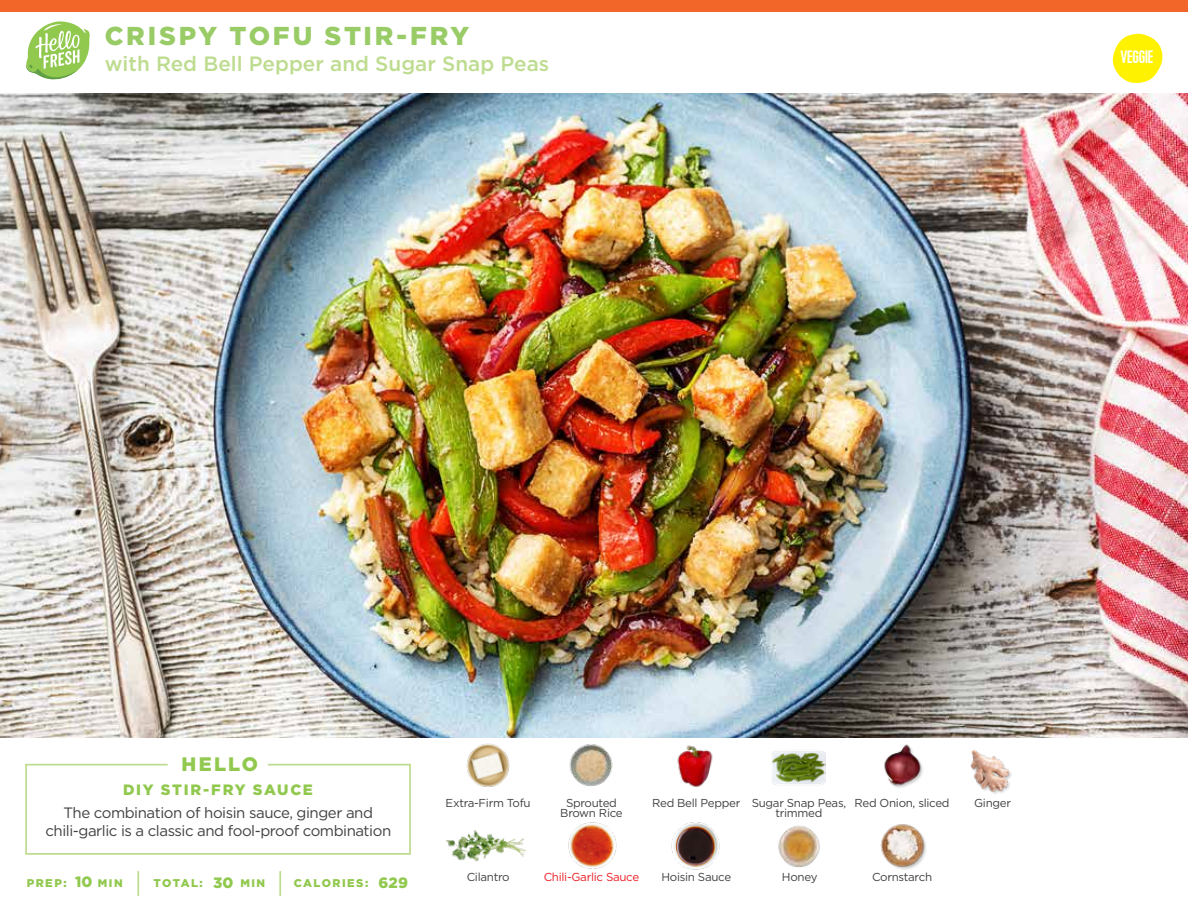
<style>
.page{position:relative;width:1188px;height:918px;background:#fff}
.page>*{position:absolute;margin:0;border:0;box-sizing:border-box;transform-origin:0 0}
.t1{font:900 25.8px "Gotham";letter-spacing:.105em;color:#9c6}
.t2{font:500 20.7px "Gotham";color:#bedc8f}
.t3{font:900 19.5px "Gotham";letter-spacing:.105em;color:#91c84e}
.t4{font:18px "Kapra";letter-spacing:-.01em;color:#fff}
.t5{font:15px/18px "Gotham";letter-spacing:-.03em;color:#414042;text-align:center}
.t6{font:900 15px "Gotham";letter-spacing:.1em;color:#91c84e}
.t7{font:11.55px/10.5px "Gotham";letter-spacing:-.025em;color:#414042;text-align:center}
.t8{font:11.55px "Gotham";letter-spacing:-.025em;color:#ed1d24}
.t9{font:900 11.25px "Gotham";letter-spacing:.125em;color:#91c84e}
.t10{font:900 10.95px "Gotham";letter-spacing:.135em;color:#91c84e}
</style>
<div class="page">
<div style="left:0;top:0;width:1188px;height:12px;background:#f26729"></div>
<img style="left:0;top:93px;width:1188px;height:644px">
<svg style="left:25px;top:763px;width:386px;height:92px"></svg>
<img style="left:466px;top:743px;width:44px;height:44px">
<img style="left:445px;top:829px;width:81px;height:33px">
<img style="left:677px;top:745px;width:36px;height:43px">
<img style="left:671px;top:822px;width:49px;height:47px">
<img style="left:568px;top:822px;width:49px;height:47px">
<img style="left:778px;top:825px;width:42px;height:43px">
<img style="left:772px;top:751px;width:54px;height:34px">
<hr style="left:137px;top:871px;width:2px;height:25px;background:#bedc8f">
<hr style="left:279px;top:871px;width:2px;height:25px;background:#bedc8f">
<svg style="left:1112px;top:33px;width:51px;height:50px"></svg>
<div style="left:1120px;top:51px;width:35px;height:16px;background:#fff200"></div>
<img style="left:564px;top:737px;width:55px;height:50px">
<img style="left:884px;top:744px;width:39px;height:44px">
<div style="left:881px;top:824px;width:46px;height:47px;background:#000;opacity:.2"></div>
<img style="left:880px;top:824px;width:47px;height:44px">
<div style="left:971px;top:750px;width:42px;height:45px;background:#000;opacity:.2"></div>
<img style="left:970px;top:749px;width:43px;height:43px">
<svg style="left:26px;top:21px;width:64px;height:59px"></svg>
<h1 class="t1" style="left:105px;top:21px;width:366px">CRISPY TOFU STIR-FRY</h1>
<h2 class="t2" style="left:105px;top:50px;width:446px">with Red Bell Pepper and Sugar Snap Peas</h2>
<h3 class="t4" style="left:1120px;top:47px;width:35px">VEGGIE</h3>
<h3 class="t3" style="left:182px;top:752px;width:78px">HELLO</h3>
<p class="t6" style="left:123px;top:781px;width:191px">DIY STIR-FRY SAUCE</p>
<p class="t5" style="left:45px;top:803px;width:347px">The combination of hoisin sauce, ginger and chili-garlic is a classic and fool-proof combination</p>
<p class="t6" style="left:75px;top:873px;width:19px">10</p>
<p class="t6" style="left:213px;top:874px;width:22px">30</p>
<p class="t9" style="left:27px;top:877px;width:41px">PREP:</p>
<p class="t10" style="left:98px;top:877px;width:26px">MIN</p>
<p class="t9" style="left:154px;top:877px;width:51px">TOTAL:</p>
<p class="t10" style="left:240px;top:877px;width:26px">MIN</p>
<p class="t9" style="left:294px;top:877px;width:76px">CALORIES:</p>
<p class="t6" style="left:379px;top:874px;width:31px">629</p>
<p class="t7" style="left:446px;top:797px;width:87px">Extra-Firm Tofu</p>
<p class="t7" style="left:560px;top:797px;width:64px">Sprouted<br>Brown Rice</p>
<p class="t7" style="left:652px;top:797px;width:90px">Red Bell Pepper</p>
<p class="t7" style="left:752px;top:797px;width:96px">Sugar Snap Peas, trimmed</p>
<p class="t7" style="left:855px;top:797px;width:97px">Red Onion, sliced</p>
<p class="t7" style="left:467px;top:872px;width:44px">Cilantro</p>
<p class="t8" style="left:544px;top:870px;width:97px">Chili-Garlic Sauce</p>
<p class="t7" style="left:782px;top:872px;width:37px">Honey</p>
<p class="t7" style="left:661px;top:872px;width:71px">Hoisin Sauce</p>
<p class="t7" style="left:872px;top:872px;width:62px">Cornstarch</p>
<p class="t7" style="left:974px;top:797px;width:38px">Ginger</p>
</div>
